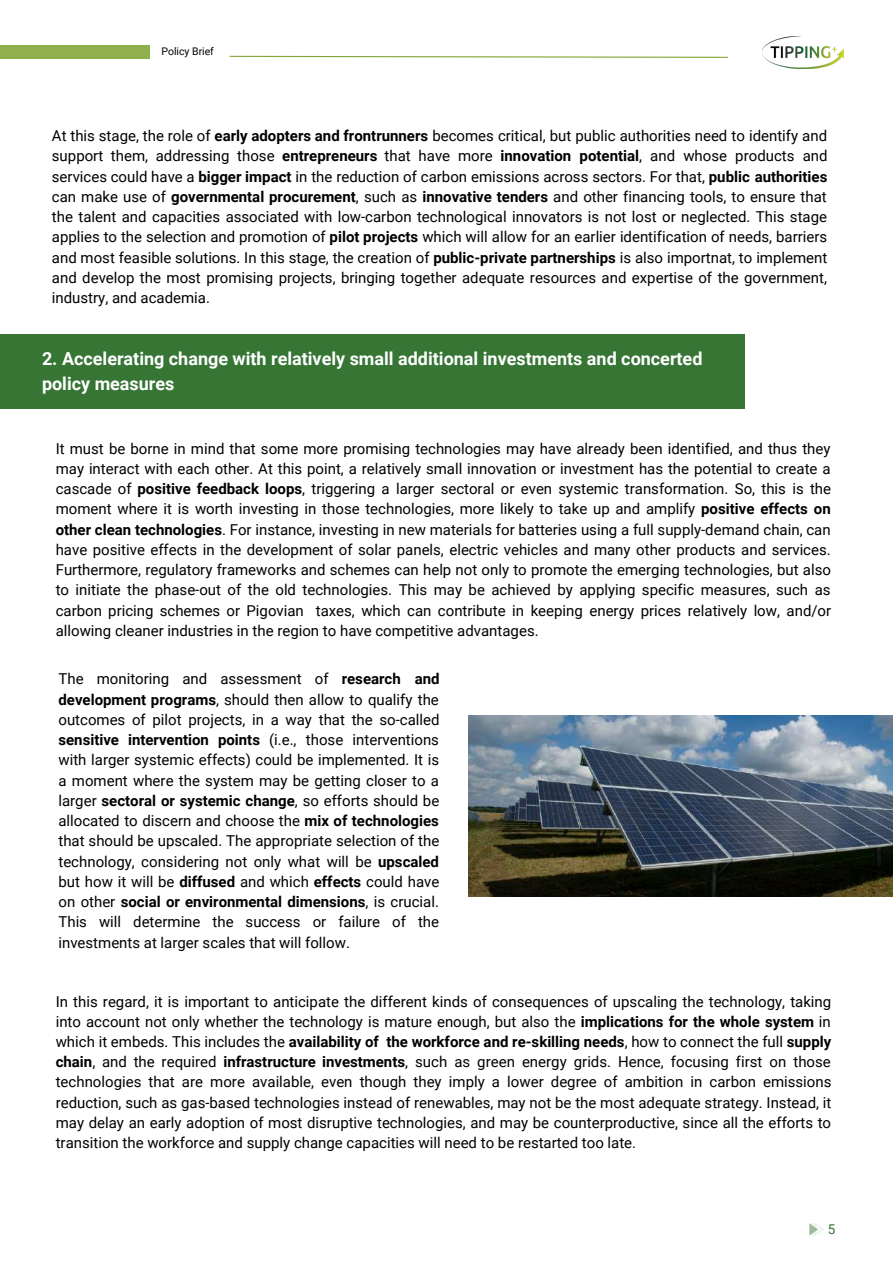
<style>
.page{position:relative;width:893px;height:1264px;background:#fff}
.page>*{position:absolute;margin:0;border:0;box-sizing:border-box;transform-origin:0 0}
.t1{font:700 18px/24.8px "Roboto";color:#fff}
.t2{font:15px/20.2px "Roboto";color:#000;text-align:justify}
.t3{font:13.5px "Roboto";color:#367534}
.t4{font:10.5px "Roboto";color:#000}
.s1{font-weight:700}
</style>
<div class="page">
<div style="left:0;top:45px;width:149px;height:14px;background:#91af4c"></div>
<img style="left:762px;top:37px;width:81px;height:31px">
<svg style="left:229px;top:55px;width:499px;height:3px"></svg>
<svg style="left:809px;top:1223px;width:14px;height:12px"></svg>
<div style="left:0;top:334px;width:744px;height:75px;background:#367534"></div>
<img style="left:469px;top:715px;width:423px;height:181px">
<p class="t4" style="left:161px;top:45px;width:54px">Policy Brief</p>
<p class="t2" style="left:52px;top:126px;width:777px">At this stage, the role of <span class="s1">early adopters and frontrunners</span> becomes critical, but public authorities need to identify and support them, addressing those <span class="s1">entrepreneurs</span> that have more <span class="s1">innovation potential</span>, and whose products and services could have a <span class="s1">bigger impact</span> in the reduction of carbon emissions across sectors. For that, <span class="s1">public authorities </span>can make use of <span class="s1">governmental procurement</span>, such as <span class="s1">innovative tenders</span> and other financing tools, to ensure that the talent and capacities associated with low-carbon technological innovators is not lost or neglected. This stage applies to the selection and promotion of <span class="s1">pilot projects</span> which will allow for an earlier identification of needs, barriers and most feasible solutions. In this stage, the creation of <span class="s1">public-private partnerships</span> is also importnat, to implement and develop the most promising projects, bringing together adequate resources and expertise of the government, industry, and academia.</p>
<p class="t1" style="left:42px;top:347px;width:662px">2. Accelerating change with relatively small additional investments and concerted policy measures</p>
<p class="t2" style="left:56px;top:438px;width:777px">It must be borne in mind that some more promising technologies may have already been identified, and thus they may interact with each other. At this point, a relatively small innovation or investment has the potential to create a cascade of <span class="s1">positive feedback loops</span>, triggering a larger sectoral or even systemic transformation. So, this is the moment where it is worth investing in those technologies, more likely to take up and amplify <span class="s1">positive effects on other clean technologies</span>. For instance, investing in new materials for batteries using a full supply-demand chain, can have positive effects in the development of solar panels, electric vehicles and many other products and services.<br>Furthermore, regulatory frameworks and schemes can help not only to promote the emerging technologies, but also to initiate the phase-out of the old technologies. This may be achieved by applying specific measures, such as carbon pricing schemes or Pigovian taxes, which can contribute in keeping energy prices relatively low, and/or allowing cleaner industries in the region to have competitive advantages.</p>
<p class="t2" style="left:58px;top:669px;width:382px">The monitoring and assessment of <span class="s1">research and development programs</span>, should then allow to qualify the outcomes of pilot projects, in a way that the so-called <span class="s1">sensitive intervention points</span> (i.e., those interventions with larger systemic effects) could be implemented. It is a moment where the system may be getting closer to a larger <span class="s1">sectoral or systemic change</span>, so efforts should be allocated to discern and choose the <span class="s1">mix of technologies </span>that should be upscaled. The appropriate selection of the technology, considering not only what will be <span class="s1">upscaled </span>but how it will be <span class="s1">diffused</span> and which <span class="s1">effects</span> could have on other <span class="s1">social or environmental dimensions</span>, is crucial.<br>This will determine the success or failure of the investments at larger scales that will follow.</p>
<p class="t2" style="left:56px;top:991px;width:777px">In this regard, it is important to anticipate the different kinds of consequences of upscaling the technology, taking into account not only whether the technology is mature enough, but also the <span class="s1">implications for the whole system</span> in which it embeds. This includes the <span class="s1">availability of the workforce and re-skilling needs</span>, how to connect the full <span class="s1">supply chain</span>, and the required <span class="s1">infrastructure investments</span>, such as green energy grids. Hence, focusing first on those technologies that are more available, even though they imply a lower degree of ambition in carbon emissions reduction, such as gas-based technologies instead of renewables, may not be the most adequate strategy. Instead, it may delay an early adoption of most disruptive technologies, and may be counterproductive, since all the efforts to transition the workforce and supply change capacities will need to be restarted too late.</p>
<p class="t3" style="left:827px;top:1221px;width:9px">5</p>
</div>
